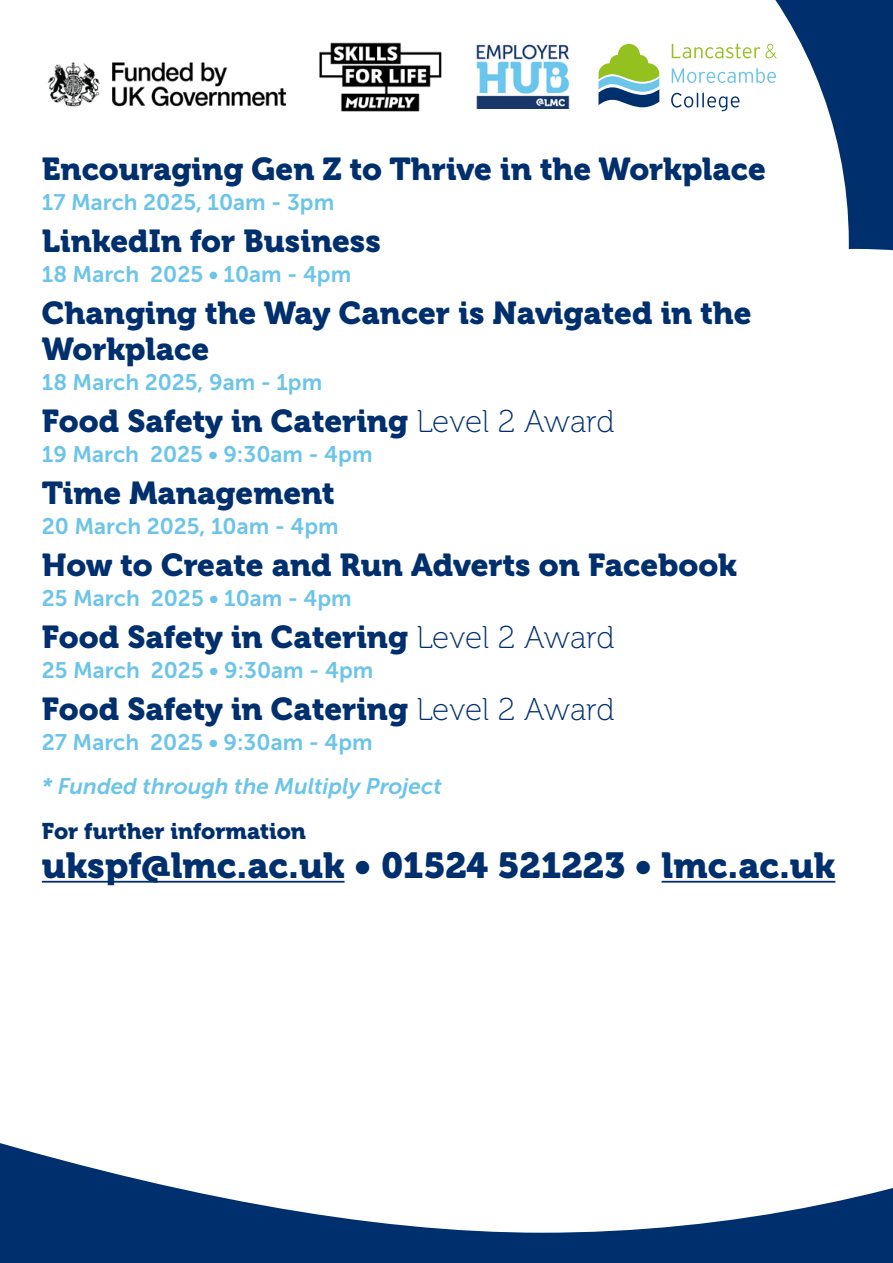
<style>
.page{position:relative;width:893px;height:1263px;background:#002f6e}
.page>*{position:absolute;margin:0;border:0;box-sizing:border-box;transform-origin:0 0}
.t1{font:36px "Museo 900";color:#002f6e}
.t2{font:31.5px/36px "Museo 900";color:#002f6e}
.t3{font:22.5px "Museo Sans 700";color:#6cc4e9}
.t4{font:italic 22.5px "Museo Sans 700";color:#6cc4e9}
.t5{font:22.5px "Museo 900";color:#002f6e}
.s1{font-family:"Museo 100"}
</style>
<div class="page">
<div style="left:0;top:0;width:893px;height:1233px;background:#fff"></div>
<hr style="left:42px;top:881px;width:303px;height:2px;background:#002f6e">
<hr style="left:662px;top:881px;width:173px;height:2px;background:#002f6e">
<svg style="left:672px;top:68px;width:104px;height:15px;background:#d8eff9"></svg>
<svg style="left:671px;top:92px;width:68px;height:19px"></svg>
<svg style="left:672px;top:43px;width:105px;height:15px;background:#e7f1cd"></svg>
<svg style="left:598px;top:44px;width:61px;height:63px"></svg>
<p class="t2" style="left:42px;top:151px;width:725px">Encouraging Gen Z to Thrive in the Workplace</p>
<p class="t3" style="left:42px;top:189px;width:294px">17 March 2025, 10am - 3pm</p>
<p class="t2" style="left:42px;top:223px;width:340px">LinkedIn for Business</p>
<p class="t3" style="left:42px;top:261px;width:311px">18 March 2025 • 10am - 4pm</p>
<p class="t2" style="left:42px;top:295px;width:711px">Changing the Way Cancer is Navigated in the<br>Workplace</p>
<p class="t3" style="left:42px;top:369px;width:282px">18 March 2025, 9am - 1pm</p>
<p class="t2" style="left:42px;top:403px;width:574px">Food Safety in Catering <span class="s1">Level 2 Award</span></p>
<p class="t3" style="left:42px;top:441px;width:332px">19 March 2025 • 9:30am - 4pm</p>
<p class="t2" style="left:42px;top:475px;width:294px">Time Management</p>
<p class="t3" style="left:42px;top:513px;width:298px">20 March 2025, 10am - 4pm</p>
<p class="t2" style="left:42px;top:547px;width:697px">How to Create and Run Adverts on Facebook</p>
<p class="t3" style="left:42px;top:585px;width:311px">25 March 2025 • 10am - 4pm</p>
<p class="t2" style="left:42px;top:619px;width:574px">Food Safety in Catering <span class="s1">Level 2 Award</span></p>
<p class="t3" style="left:42px;top:657px;width:333px">25 March 2025 • 9:30am - 4pm</p>
<p class="t2" style="left:42px;top:691px;width:574px">Food Safety in Catering <span class="s1">Level 2 Award</span></p>
<p class="t3" style="left:42px;top:729px;width:332px">27 March 2025 • 9:30am - 4pm</p>
<p class="t4" style="left:42px;top:774px;width:401px">* Funded through the Multiply Project</p>
<p class="t5" style="left:42px;top:818px;width:266px">For further information</p>
<p class="t1" style="left:42px;top:845px;width:795px">ukspf@lmc.ac.uk • 01524 521223 • lmc.ac.uk</p>
</div>
